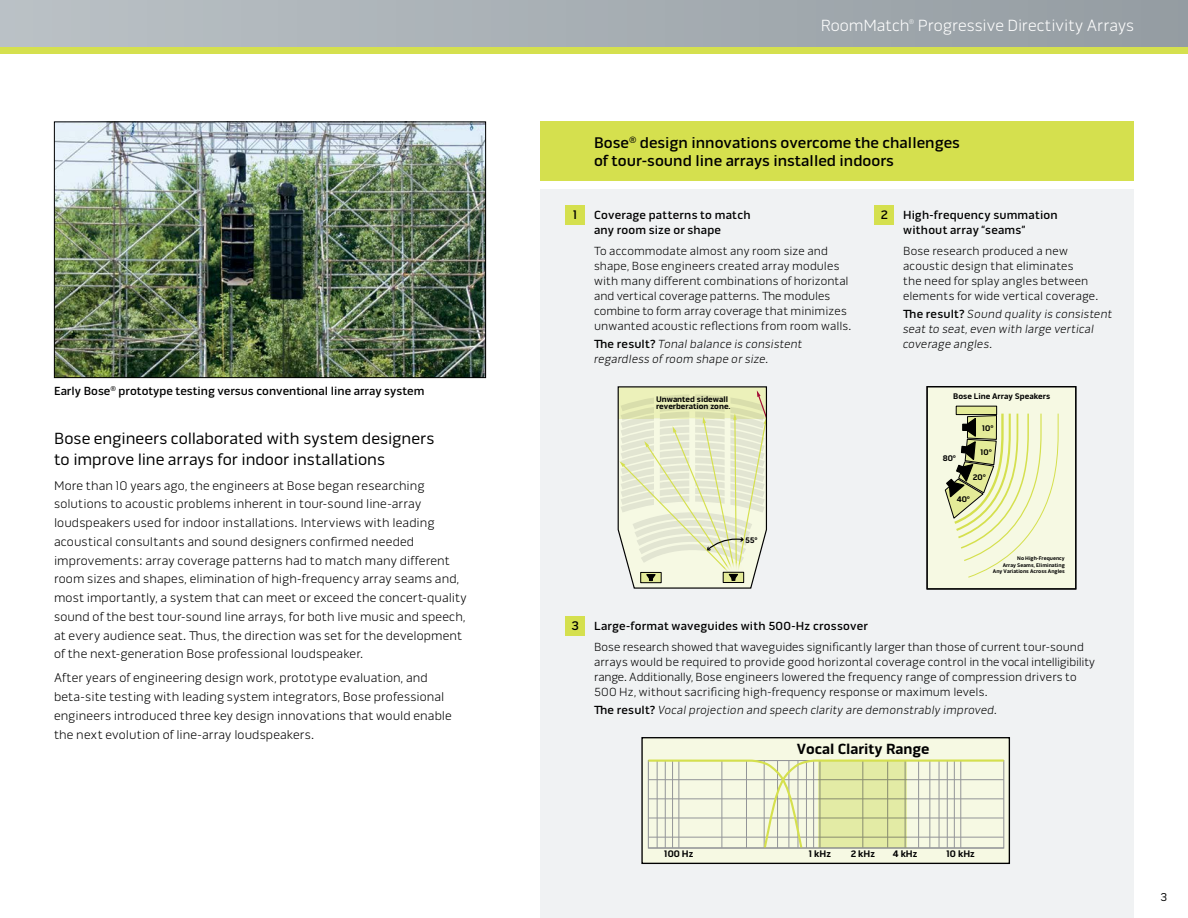
<style>
.page{position:relative;width:1188px;height:918px;background:#fff}
.page>*{position:absolute;margin:0;border:0;box-sizing:border-box;transform-origin:0 0}
.t1{font:16.5px/21px "Bose Gothic";color:#000}
.t2{font:300 16.5px "Bose Gothic";color:#fff}
.t3{font:500 15.75px/18px "Bose Gothic";color:#000}
.t4{font:700 15px "Bose Gothic";color:#000}
.t5{font:300 12.75px/18.8px "Bose Gothic";letter-spacing:.01em;color:#000}
.t6{font:500 12.75px "Bose Gothic";color:#000}
.t7{font:300 12px/15px "Bose Gothic";letter-spacing:.01em;color:#000}
.t8{font:italic 300 12px/15px "Bose Gothic";letter-spacing:.005em;color:#000}
.t9{font:500 12px/15px "Bose Gothic";letter-spacing:.015em;color:#000}
.t10{font:11.7px "Bose Gothic";color:#000}
.t11{font:700 9.6px "Bose Gothic";color:#000}
.t12{font:700 8.4px "Bose Gothic";color:#000}
.t13{font:700 8.25px/7.1px "Bose Gothic";color:#000}
.t14{font:300 6.75px "Bose Gothic";color:#fff}
.t15{font:700 5.4px/6.6px "Bose Gothic";color:#000;text-align:right}
.s1{font-weight:500;font-style:normal}
</style>
<div class="page">
<div style="left:0;top:0;width:1188px;height:54px;background:linear-gradient(to right,#bac1c6,#949ca2)"></div>
<div style="left:0;top:48px;width:1188px;height:6px;background:#d5e04e"></div>
<svg style="left:0;top:0;width:1px;height:54px"></svg>
<div style="left:540px;top:189px;width:594px;height:729px;background:#f0f2f3"></div>
<div style="left:540px;top:122px;width:594px;height:59px;background:#d5e04e"></div>
<img style="left:56px;top:124px;width:428px;height:252px">
<div style="left:54px;top:122px;width:432px;height:256px;border:1px solid #000"></div>
<div style="left:642px;top:738px;width:367px;height:125px;background:#f6f9e3"></div>
<div style="left:641px;top:737px;width:369px;height:127px;border:1px solid #000"></div>
<svg style="left:647px;top:759px;width:358px;height:90px"></svg>
<hr style="left:648px;top:847px;width:356px;height:2px;background:#939598">
<svg style="left:927px;top:386px;width:149px;height:204px"></svg>
<svg style="left:617px;top:386px;width:150px;height:203px"></svg>
<div style="left:566px;top:616px;width:19px;height:20px;background:#d5e04e"></div>
<div style="left:566px;top:205px;width:19px;height:19px;background:#d5e04e"></div>
<div style="left:875px;top:205px;width:19px;height:19px;background:#d5e04e"></div>
<p class="t9" style="left:54px;top:384px;width:372px">Early Bose<sup>®</sup> prototype testing versus conventional line array system</p>
<p class="t1" style="left:54px;top:428px;width:382px">Bose engineers collaborated with system designers to improve line arrays for indoor installations</p>
<p class="t5" style="left:54px;top:476px;width:414px">More than 10 years ago, the engineers at Bose began researching solutions to acoustic problems inherent in tour-sound line-array loudspeakers used for indoor installations. Interviews with leading acoustical consultants and sound designers confirmed needed improvements: array coverage patterns had to match many different room sizes and shapes, elimination of high-frequency array seams and, most importantly, a system that can meet or exceed the concert-quality sound of the best tour-sound line arrays, for both live music and speech, at every audience seat. Thus, the direction was set for the development of the next-generation Bose professional loudspeaker.</p>
<p class="t5" style="left:54px;top:669px;width:399px">After years of engineering design work, prototype evaluation, and beta-site testing with leading system integrators, Bose professional engineers introduced three key design innovations that would enable the next evolution of line-array loudspeakers.</p>
<p class="t2" style="left:821px;top:16px;width:90px">RoomMatch</p>
<p class="t14" style="left:909px;top:17px;width:7px">®</p>
<p class="t2" style="left:918px;top:16px;width:218px">Progressive Directivity Arrays</p>
<p class="t3" style="left:594px;top:134px;width:368px">Bose<sup>®</sup> design innovations overcome the challenges of tour-sound line arrays installed indoors</p>
<p class="t6" style="left:573px;top:207px;width:6px">1</p>
<p class="t6" style="left:881px;top:207px;width:9px">2</p>
<p class="t9" style="left:594px;top:208px;width:158px">Coverage patterns to match any room size or shape</p>
<p class="t7" style="left:594px;top:243px;width:259px">To accommodate almost any room size and shape, Bose engineers created array modules with many different combinations of horizontal and vertical coverage patterns. The modules combine to form array coverage that minimizes unwanted acoustic reflections from room walls.</p>
<p class="t8" style="left:594px;top:336px;width:210px"><span class="s1">The result?</span> Tonal balance is consistent regardless of room shape or size.</p>
<p class="t9" style="left:903px;top:208px;width:156px">High-frequency summation without array “seams”</p>
<p class="t7" style="left:903px;top:243px;width:197px">Bose research produced a new acoustic design that eliminates<br>the need for splay angles between elements for wide vertical coverage.</p>
<p class="t8" style="left:903px;top:306px;width:211px"><span class="s1">The result?</span> Sound quality is consistent seat to seat, even with large vertical coverage angles.</p>
<p class="t13" style="left:656px;top:395px;width:76px">Unwanted sidewall reverberation zone.</p>
<p class="t12" style="left:953px;top:391px;width:99px">Bose Line Array Speakers</p>
<p class="t12" style="left:943px;top:453px;width:15px">80º</p>
<p class="t12" style="left:982px;top:423px;width:13px">10º</p>
<p class="t12" style="left:981px;top:447px;width:13px">10º</p>
<p class="t12" style="left:973px;top:472px;width:15px">20º</p>
<p class="t12" style="left:957px;top:494px;width:15px">40º</p>
<p class="t13" style="left:745px;top:537px;width:14px">55º</p>
<p class="t15" style="left:993px;top:555px;width:74px">No High-Frequency<br>Array Seams, Eliminating<br>Any Variations Across Angles</p>
<p class="t6" style="left:572px;top:618px;width:9px">3</p>
<p class="t9" style="left:594px;top:619px;width:275px">Large-format waveguides with 500-Hz crossover</p>
<p class="t7" style="left:594px;top:639px;width:503px">Bose research showed that waveguides significantly larger than those of current tour-sound arrays would be required to provide good horizontal coverage control in the vocal intelligibility range. Additionally, Bose engineers lowered the frequency range of compression drivers to 500 Hz, without sacrificing high-frequency response or maximum levels.</p>
<p class="t8" style="left:594px;top:703px;width:405px"><span class="s1">The result?</span> Vocal projection and speech clarity are demonstrably improved.</p>
<p class="t4" style="left:797px;top:740px;width:134px">Vocal Clarity Range</p>
<p class="t11" style="left:664px;top:848px;width:31px">100 Hz</p>
<p class="t11" style="left:809px;top:848px;width:24px">1 kHz</p>
<p class="t11" style="left:851px;top:848px;width:26px">2 kHz</p>
<p class="t11" style="left:893px;top:848px;width:26px">4 kHz</p>
<p class="t11" style="left:947px;top:848px;width:30px">10 kHz</p>
<p class="t10" style="left:1161px;top:890px;width:8px">3</p>
</div>
